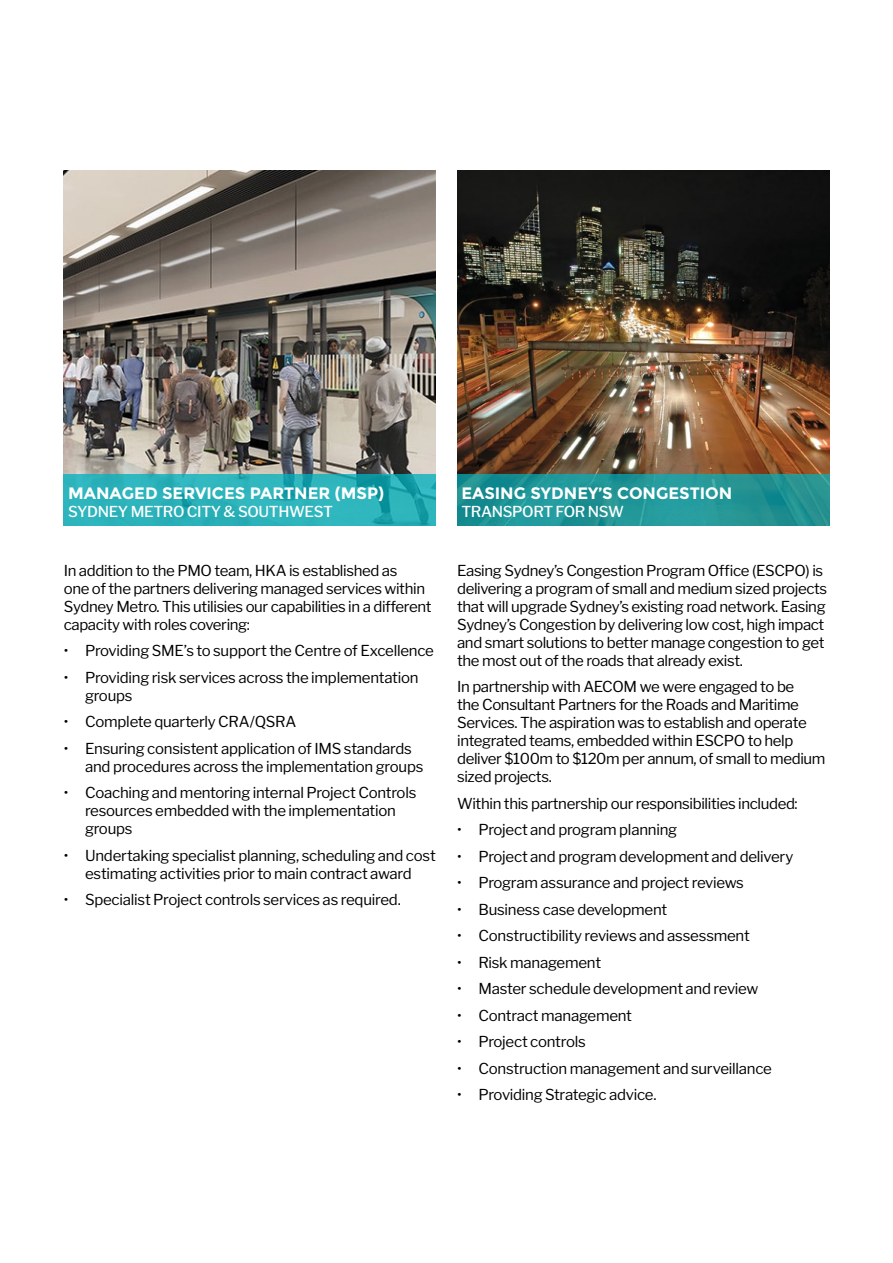
<style>
.page{position:relative;width:893px;height:1263px;background:#fff}
.page>*{position:absolute;margin:0;border:0;box-sizing:border-box;transform-origin:0 0}
.t1{font:700 16.5px "Montserrat";color:#fff}
.t2{font:15px/18px "Libre Franklin";letter-spacing:-.025em;color:#000}
.t3{font:500 15px "Libre Franklin";letter-spacing:-.025em;color:#fff}
</style>
<div class="page">
<img style="left:64px;top:171px;width:372px;height:304px">
<img style="left:457px;top:170px;width:372px;height:305px">
<svg style="left:457px;top:475px;width:372px;height:51px;background:#209496"></svg>
<svg style="left:64px;top:475px;width:372px;height:51px;background:#29b0b8"></svg>
<p class="t1" style="left:68px;top:484px;width:317px">MANAGED SERVICES PARTNER (MSP)</p>
<p class="t3" style="left:68px;top:503px;width:266px">SYDNEY METRO CITY &amp; SOUTHWEST</p>
<p class="t2" style="left:64px;top:561px;width:369px">In addition to the PMO team, HKA is established as<br>one of the partners delivering managed services within Sydney Metro. This utilisies our capabilities in a different capacity with roles covering:</p>
<p class="t2" style="left:64px;top:642px;width:372px">• Providing SME’s to support the Centre of Excellence</p>
<p class="t2" style="left:85px;top:668px;width:335px;text-indent:-21px">• Providing risk services across the implementation groups</p>
<p class="t2" style="left:64px;top:713px;width:234px">• Complete quarterly CRA/QSRA</p>
<p class="t2" style="left:85px;top:739px;width:340px;text-indent:-21px">• Ensuring consistent application of IMS standards and procedures across the implementation groups</p>
<p class="t2" style="left:85px;top:784px;width:333px;text-indent:-21px">• Coaching and mentoring internal Project Controls resources embedded with the implementation groups</p>
<p class="t2" style="left:64px;top:846px;width:374px;text-align:center">• Undertaking specialist planning, scheduling and cost estimating activities prior to main contract award</p>
<p class="t2" style="left:64px;top:891px;width:339px">• Specialist Project controls services as required.</p>
<p class="t1" style="left:461px;top:484px;width:272px">EASING SYDNEY’S CONGESTION</p>
<p class="t3" style="left:461px;top:503px;width:164px">TRANSPORT FOR NSW</p>
<p class="t2" style="left:457px;top:561px;width:372px">Easing Sydney’s Congestion Program Office (ESCPO) is delivering a program of small and medium sized projects that will upgrade Sydney’s existing road network. Easing Sydney’s Congestion by delivering low cost, high impact and smart solutions to better manage congestion to get the most out of the roads that already exist.</p>
<p class="t2" style="left:457px;top:678px;width:370px">In partnership with AECOM we were engaged to be<br>the Consultant Partners for the Roads and Maritime Services. The aspiration was to establish and operate integrated teams, embedded within ESCPO to help deliver $100m to $120m per annum, of small to medium sized projects.</p>
<p class="t2" style="left:457px;top:794px;width:342px">Within this partnership our responsibilities included:</p>
<p class="t2" style="left:457px;top:821px;width:222px">• Project and program planning</p>
<p class="t2" style="left:457px;top:847px;width:338px">• Project and program development and delivery</p>
<p class="t2" style="left:457px;top:874px;width:288px">• Program assurance and project reviews</p>
<p class="t2" style="left:457px;top:900px;width:212px">• Business case development</p>
<p class="t2" style="left:457px;top:927px;width:294px">• Constructibility reviews and assessment</p>
<p class="t2" style="left:457px;top:953px;width:146px">• Risk management</p>
<p class="t2" style="left:457px;top:980px;width:303px">• Master schedule development and review</p>
<p class="t2" style="left:457px;top:1006px;width:176px">• Contract management</p>
<p class="t2" style="left:457px;top:1033px;width:130px">• Project controls</p>
<p class="t2" style="left:457px;top:1059px;width:316px">• Construction management and surveillance</p>
<p class="t2" style="left:457px;top:1086px;width:201px">• Providing Strategic advice.</p>
</div>
